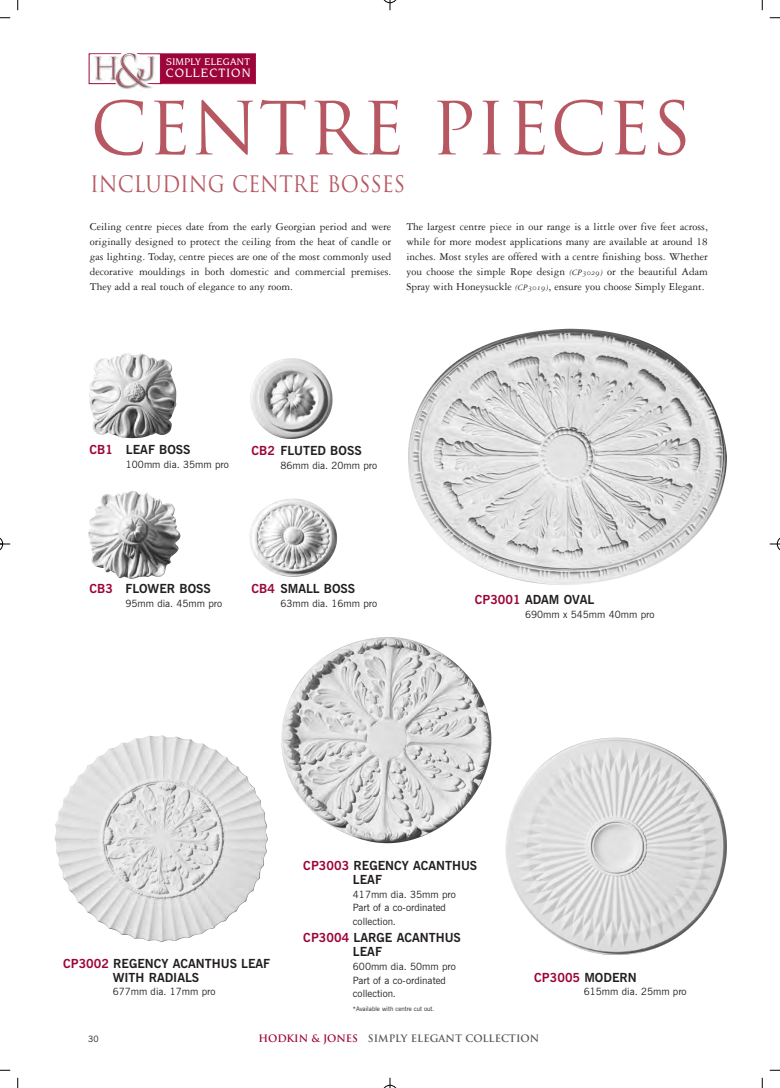
<style>
.page{position:relative;width:780px;height:1088px;background:#fff}
.page>*{position:absolute;margin:0;border:0;box-sizing:border-box;transform-origin:0 0}
.t1{font:71.25px "Trajan";color:#b65762}
.t2{font:22.12px "Trajan";color:#b65762;scale:.9 1}
.t3{font:500 12.88px "Novarese IT Cby BT";letter-spacing:.09em;color:#fff}
.t4{font:700 12.5px/13.8px "News Gothic BT";color:#231f20}
.t5{font:700 12.5px "News Gothic BT";color:#9d053a}
.t6{font:11.25px/15px "Garamond Three";color:#231f20;text-align:justify}
.t7{font:500 10.25px "Novarese IT Cby BT";letter-spacing:.035em;color:#fff}
.t8{font:10px/13.8px "News Gothic BT";color:#231f20}
.t9{font:700 10px "Trajan";color:#57585a}
.t10{font:8.75px "News Gothic BT";color:#231f20}
.t11{font:6.25px "News Gothic BT";color:#231f20}
.s1{font-family:"Garamond Three Italic Os F";font-size:8.75px}
.s2{color:#9d053a}
.s3{color:#231f20}
</style>
<div class="page">
<div style="left:89px;top:53px;width:72px;height:31px;border:1px solid #9d053a"></div>
<div style="left:161px;top:54px;width:94px;height:29px;background:#9d053a"></div>
<div style="left:161px;top:53px;width:95px;height:31px;border:1px solid #9d053a"></div>
<img style="left:90px;top:53px;width:68px;height:36px">
<img style="left:94px;top:53px;width:60px;height:34px">
<img style="left:54px;top:735px;width:214px;height:207px">
<img style="left:505px;top:738px;width:222px;height:217px">
<img style="left:281px;top:637px;width:210px;height:206px">
<img style="left:408px;top:329px;width:319px;height:256px">
<img style="left:250px;top:358px;width:82px;height:81px">
<img style="left:89px;top:353px;width:87px;height:85px">
<img style="left:88px;top:491px;width:92px;height:88px">
<img style="left:249px;top:499px;width:88px;height:78px">
<svg style="left:17px;top:0;width:2px;height:10px"></svg>
<svg style="left:0;top:17px;width:10px;height:2px"></svg>
<svg style="left:761px;top:0;width:2px;height:10px"></svg>
<svg style="left:769px;top:17px;width:10px;height:2px"></svg>
<svg style="left:17px;top:1078px;width:2px;height:10px"></svg>
<svg style="left:761px;top:1078px;width:2px;height:10px"></svg>
<svg style="left:383px;top:0;width:14px;height:10px"></svg>
<svg style="left:383px;top:1078px;width:14px;height:10px"></svg>
<svg style="left:0;top:537px;width:10px;height:14px"></svg>
<svg style="left:769px;top:538px;width:10px;height:12px"></svg>
<p class="t7" style="left:166px;top:58px;width:85px">SIMPLY ELEGANT</p>
<p class="t3" style="left:166px;top:68px;width:86px">COLLECTION</p>
<h1 class="t1" style="left:90px;top:88px;width:603px">CENTRE PIECES</h1>
<h2 class="t2" style="left:90px;top:171px;width:351px">INCLUDING CENTRE BOSSES</h2>
<p class="t6" style="left:90px;top:220px;width:303px">Ceiling centre pieces date from the early Georgian period and were originally designed to protect the ceiling from the heat of candle or gas lighting. Today, centre pieces are one of the most commonly used decorative mouldings in both domestic and commercial premises.<br>They add a real touch of elegance to any room.</p>
<p class="t6" style="left:406px;top:220px;width:303px">The largest centre piece in our range is a little over five feet across, while for more modest applications many are available at around 18 inches. Most styles are offered with a centre finishing boss. Whether you choose the simple Rope design <span class="s1">(CP3029)</span> or the beautiful Adam Spray with Honeysuckle <span class="s1">(CP3019)</span>, ensure you choose Simply Elegant.</p>
<p class="t4" style="left:90px;top:444px;width:103px"><span class="s2">CB1</span> LEAF BOSS</p>
<p class="t8" style="left:126px;top:458px;width:104px">100mm dia. 35mm pro</p>
<p class="t4" style="left:251px;top:445px;width:112px"><span class="s2">CB2</span> FLUTED BOSS</p>
<p class="t8" style="left:280px;top:459px;width:98px">86mm dia. 20mm pro</p>
<p class="t4" style="left:90px;top:583px;width:123px"><span class="s2">CB3</span> FLOWER BOSS</p>
<p class="t8" style="left:125px;top:598px;width:98px">95mm dia. 45mm pro</p>
<p class="t4" style="left:251px;top:583px;width:105px"><span class="s2">CB4</span> SMALL BOSS</p>
<p class="t8" style="left:280px;top:598px;width:98px">63mm dia. 16mm pro</p>
<p class="t4" style="left:474px;top:594px;width:121px"><span class="s2">CP3001</span> ADAM OVAL</p>
<p class="t8" style="left:525px;top:608px;width:131px">690mm x 545mm 40mm pro</p>
<p class="t4" style="left:113px;top:957px;width:159px;text-indent:-50px"><span class="s2">CP3002</span> REGENCY ACANTHUS LEAF<br>WITH RADIALS</p>
<p class="t8" style="left:113px;top:986px;width:104px">677mm dia. 17mm pro</p>
<p class="t4" style="left:353px;top:860px;width:126px;text-indent:-50px"><span class="s2">CP3003</span> REGENCY ACANTHUS<br>LEAF</p>
<p class="t8" style="left:353px;top:888px;width:104px">417mm dia. 35mm pro<br>Part of a co-ordinated collection.</p>
<p class="t4" style="left:353px;top:932px;width:109px;text-indent:-50px"><span class="s2">CP3004</span> LARGE ACANTHUS<br>LEAF</p>
<p class="t8" style="left:353px;top:960px;width:104px">600mm dia. 50mm pro<br>Part of a co-ordinated collection.</p>
<p class="t11" style="left:353px;top:1007px;width:83px">*Available with centre cut out.</p>
<p class="t5" style="left:534px;top:972px;width:104px">CP3005 <span class="s3">MODERN</span></p>
<p class="t8" style="left:584px;top:986px;width:104px">615mm dia. 25mm pro</p>
<p class="t10" style="left:88px;top:1035px;width:12px">30</p>
<p class="t9" style="left:258px;top:1032px;width:282px"><span class="s2">HODKIN &amp; JONES</span> SIMPLY ELEGANT COLLECTION</p>
</div>
